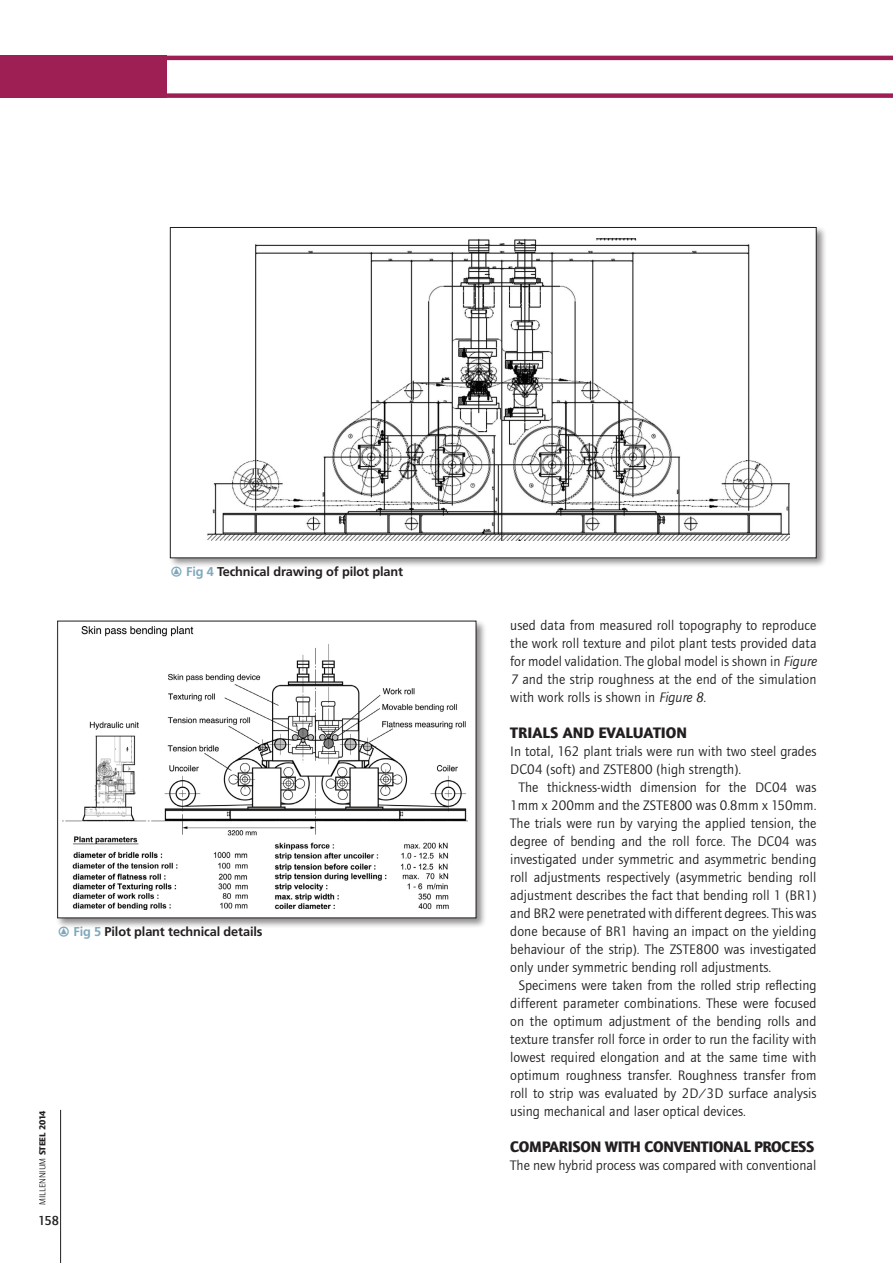
<style>
.page{position:relative;width:893px;height:1263px;background:#fff}
.page>*{position:absolute;margin:0;border:0;box-sizing:border-box;transform-origin:0 0}
.t1{font:700 15.75px "Foundry Journal";letter-spacing:-.02em;color:#231f20}
.t2{font:700 15.75px "Foundry Journal";letter-spacing:.005em;color:#231f20}
.t3{font:14.25px/18px "Foundry Journal";letter-spacing:.005em;color:#231f20;text-align:justify}
.t4{font:500 13.5px "Foundry Journal";color:#231f20}
.t5{font:700 12.75px "Frutiger";letter-spacing:-.01em;color:#231f20}
.t6{font:9px "Foundry Journal";color:#231f20}
.s1{font-family:"Linotype Tapestry Circle";font-weight:400;color:#7fa8bc}
.s2{color:#7fa8bc}
.s3{font-weight:700}
.s4{font-style:italic}
</style>
<div class="page">
<div style="left:0;top:56px;width:166px;height:42px;background:#9e1f54"></div>
<svg style="left:166px;top:56px;width:727px;height:42px"></svg>
<hr style="left:60px;top:1110px;width:1px;height:153px;background:#231f20">
<div style="left:168px;top:225px;width:665px;height:350px;background:#231f20;opacity:.5"></div>
<div style="left:170px;top:227px;width:646px;height:331px;background:#fff"></div>
<img style="left:207px;top:238px;width:582px;height:302px">
<div style="left:55px;top:619px;width:438px;height:316px;background:#231f20;opacity:.5"></div>
<div style="left:58px;top:621px;width:418px;height:297px;background:#fff"></div>
<img style="left:62px;top:627px;width:405px;height:283px">
<p class="t5" style="left:170px;top:564px;width:235px"><span class="s1">r</span> <span class="s2">Fig 4</span> Technical drawing of pilot plant</p>
<p class="t5" style="left:57px;top:924px;width:207px"><span class="s1">r</span> <span class="s2">Fig 5</span> Pilot plant technical details</p>
<p class="t6" style="left:38px;top:1205px;width:96px;rotate:-90deg">MILLENNIUM <span class="s3">STEEL 2014</span></p>
<p class="t4" style="left:38px;top:1213px;width:23px">158</p>
<p class="t3" style="left:510px;top:617px;width:308px">used data from measured roll topography to reproduce the work roll texture and pilot plant tests provided data for model validation. The global model is shown in <span class="s4">Figure 7</span> and the strip roughness at the end of the simulation with work rolls is shown in <span class="s4">Figure 8</span>.</p>
<p class="t2" style="left:510px;top:723px;width:178px">TRIALS AND EVALUATION</p>
<p class="t3" style="left:510px;top:743px;width:308px">In total, 162 plant trials were run with two steel grades</p>
<p class="t3" style="left:510px;top:761px;width:232px">DC04 (soft) and ZSTE800 (high strength).</p>
<p class="t3" style="left:519px;top:779px;width:299px">The thickness-width dimension for the DC04 was</p>
<p class="t3" style="left:510px;top:797px;width:308px">1mm x 200mm and the ZSTE800 was 0.8mm x 150mm.</p>
<p class="t3" style="left:510px;top:815px;width:308px">The trials were run by varying the applied tension, the</p>
<p class="t3" style="left:510px;top:833px;width:308px">degree of bending and the roll force. The DC04 was</p>
<p class="t3" style="left:510px;top:851px;width:308px">investigated under symmetric and asymmetric bending</p>
<p class="t3" style="left:510px;top:869px;width:308px">roll adjustments respectively (asymmetric bending roll</p>
<p class="t3" style="left:510px;top:887px;width:308px">adjustment describes the fact that bending roll 1 (BR1)</p>
<p class="t3" style="left:510px;top:905px;width:308px">and BR2 were penetrated with different degrees. This was</p>
<p class="t3" style="left:510px;top:923px;width:308px">done because of BR1 having an impact on the yielding</p>
<p class="t3" style="left:510px;top:941px;width:308px">behaviour of the strip). The ZSTE800 was investigated</p>
<p class="t3" style="left:510px;top:958px;width:262px">only under symmetric bending roll adjustments.</p>
<p class="t3" style="left:519px;top:976px;width:299px">Specimens were taken from the rolled strip reflecting</p>
<p class="t3" style="left:510px;top:994px;width:308px">different parameter combinations. These were focused</p>
<p class="t3" style="left:510px;top:1012px;width:308px">on the optimum adjustment of the bending rolls and</p>
<p class="t3" style="left:510px;top:1030px;width:308px">texture transfer roll force in order to run the facility with</p>
<p class="t3" style="left:510px;top:1048px;width:308px">lowest required elongation and at the same time with</p>
<p class="t3" style="left:510px;top:1066px;width:308px">optimum roughness transfer. Roughness transfer from</p>
<p class="t3" style="left:510px;top:1084px;width:308px">roll to strip was evaluated by 2D/3D surface analysis</p>
<p class="t3" style="left:510px;top:1102px;width:237px">using mechanical and laser optical devices.</p>
<p class="t1" style="left:510px;top:1137px;width:306px">COMPARISON WITH CONVENTIONAL PROCESS</p>
<p class="t3" style="left:510px;top:1157px;width:308px">The new hybrid process was compared with conventional</p>
</div>
